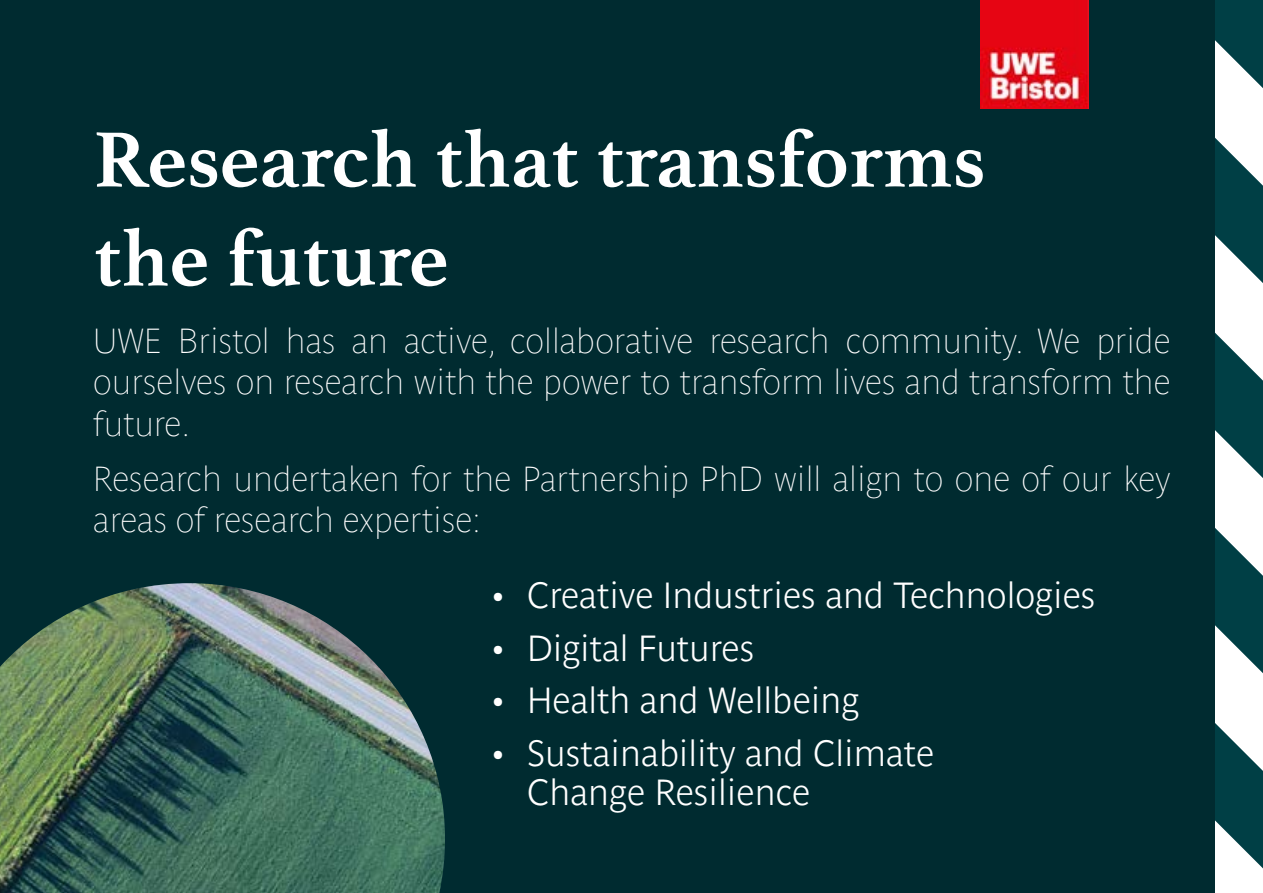
<style>
.page{position:relative;width:1263px;height:893px;background:#fff}
.page>*{position:absolute;margin:0;border:0;box-sizing:border-box;transform-origin:0 0}
.t1{font:700 82.5px/99px "Athelas";color:#fff}
.t2{font:700 36px/39px "Parisine Std Clair";color:#fff}
.t3{font:34.5px/41.4px "Parisine Std Clair";color:#fff;text-align:justify}
</style>
<div class="page">
<svg style="left:1214px;top:0;width:49px;height:868px;fill:#003f45"></svg>
<div style="left:0;top:0;width:1214px;height:893px;background:#002b30"></div>
<img style="left:980px;top:0;width:109px;height:109px">
<img style="left:0;top:583px;width:445px;height:310px">
<h1 class="t1" style="left:93px;top:113px;width:893px">Research that transforms the future</h1>
<p class="t3" style="left:93px;top:320px;width:1079px">UWE Bristol has an active, collaborative research community. We pride ourselves on research with the power to transform lives and transform the future.</p>
<p class="t3" style="left:93px;top:458px;width:1079px">Research undertaken for the Partnership PhD will align to one of our key areas of research expertise:</p>
<p class="t2" style="left:493px;top:576px;width:604px">• Creative Industries and Technologies</p>
<p class="t2" style="left:493px;top:628px;width:263px">• Digital Futures</p>
<p class="t2" style="left:493px;top:681px;width:368px">• Health and Wellbeing</p>
<p class="t2" style="left:527px;top:733px;width:409px;text-indent:-34px">• Sustainability and Climate<br>Change Resilience</p>
</div>
